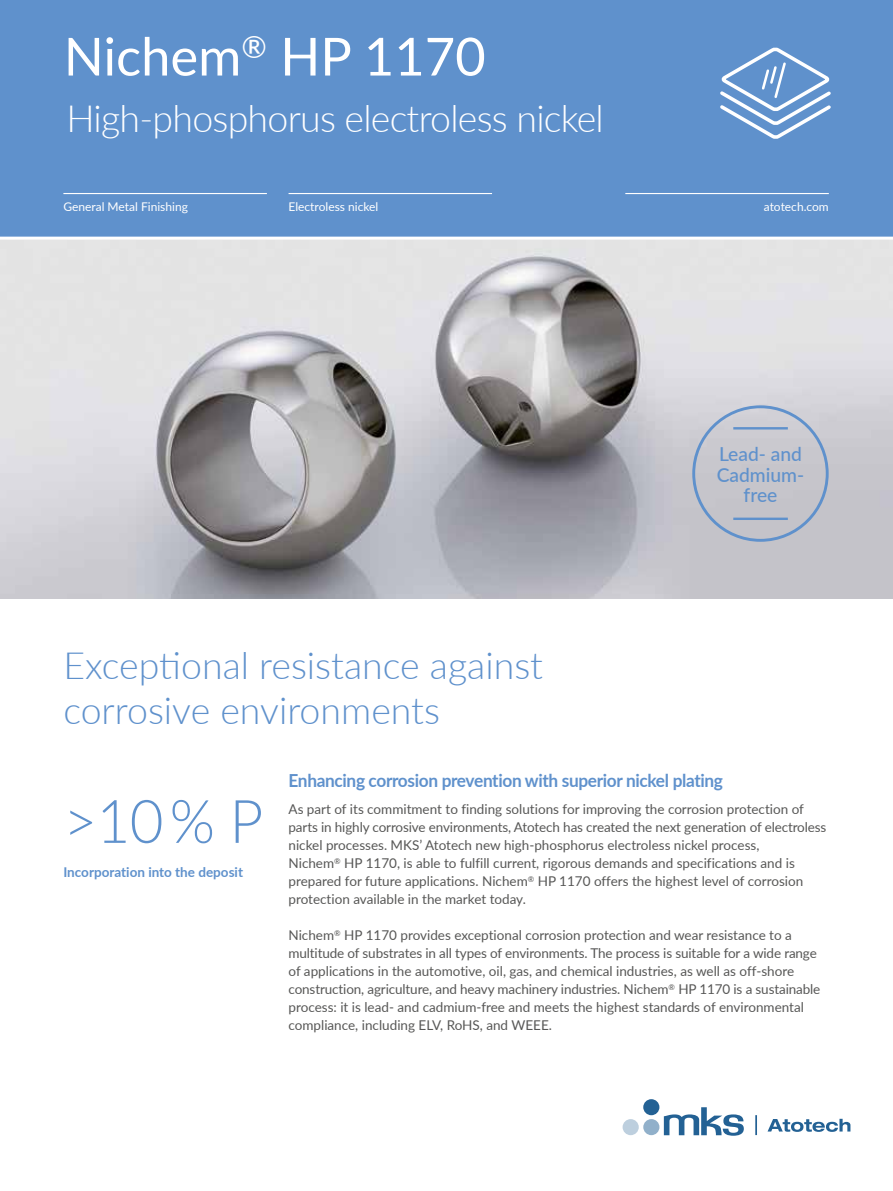
<style>
.page{position:relative;width:893px;height:1191px;background:#fff}
.page>*{position:absolute;margin:0;border:0;box-sizing:border-box;transform-origin:0 0}
.t1{font:300 60px "Lato";color:#5f91cc}
.t2{font:52.5px "Lato";color:#fff}
.t3{font:300 37.5px/45px "Lato";color:#5f91cc}
.t4{font:300 37.5px "Lato";letter-spacing:-.02em;color:#fff}
.t5{font:500 19.2px/20.4px "Lato";color:#5f91cc;text-align:center}
.t6{font:700 18px "Lato";letter-spacing:-.02em;color:#5f91cc;scale:.96 1}
.t7{font:13.5px/18px "Lato";color:#575756}
.t8{font:700 13.5px "Lato";color:#5f91cc}
.t9{font:12px "Lato";color:#fff}
</style>
<div class="page">
<svg style="left:767px;top:1118px;width:83px;height:13px"></svg>
<div style="left:643px;top:1099px;width:16px;height:16px;background:#236194;border-radius:50%"></div>
<div style="left:643px;top:1119px;width:16px;height:16px;background:#91b0ca;border-radius:50%"></div>
<div style="left:623px;top:1119px;width:16px;height:16px;background:#bdcfde;border-radius:50%"></div>
<svg style="left:664px;top:1107px;width:80px;height:28px"></svg>
<hr style="left:755px;top:1115px;width:2px;height:20px;background:#236194">
<img style="left:0;top:240px;width:893px;height:358px">
<div style="left:0;top:0;width:893px;height:238px;background:#5f91cc"></div>
<hr style="left:63px;top:193px;width:204px;height:1px;background:#fff">
<hr style="left:289px;top:193px;width:203px;height:1px;background:#fff">
<hr style="left:625px;top:193px;width:204px;height:1px;background:#fff">
<hr style="left:0;top:237px;width:893px;height:3px;background:#fff">
<div style="left:692px;top:405px;width:137px;height:137px;border:3px solid #5f91cc;border-radius:50%"></div>
<hr style="left:733px;top:427px;width:55px;height:2px;background:#5f91cc">
<hr style="left:733px;top:517px;width:55px;height:3px;background:#5f91cc">
<svg style="left:720px;top:47px;width:111px;height:92px"></svg>
<h2 class="t2" style="left:64px;top:19px;width:423px">Nichem<sup>®</sup> HP 1170</h2>
<h3 class="t4" style="left:66px;top:93px;width:539px">High-phosphorus electroless nickel</h3>
<p class="t9" style="left:63px;top:198px;width:126px">General Metal Finishing</p>
<p class="t9" style="left:289px;top:198px;width:91px">Electroless nickel</p>
<p class="t9" style="left:764px;top:198px;width:67px">atotech.com</p>
<h3 class="t3" style="left:63px;top:642px;width:481px">Exceptional resistance against corrosive environments</h3>
<h3 class="t5" style="left:717px;top:443px;width:89px">Lead- and<br>Cadmium&shy;free</h3>
<h1 class="t1" style="left:63px;top:779px;width:201px">&gt;10 % P</h1>
<p class="t8" style="left:63px;top:862px;width:181px">Incorporation into the deposit</p>
<h3 class="t6" style="left:289px;top:767px;width:454px">Enhancing corrosion prevention with superior nickel plating</h3>
<p class="t7" style="left:289px;top:800px;width:539px">As part of its commitment to finding solutions for improving the corrosion protection of parts in highly corrosive environments, Atotech has created the next generation of electroless nickel processes. MKS’ Atotech new high-phosphorus electroless nickel process,<br>Nichem<sup>®</sup> HP 1170, is able to fulfill current, rigorous demands and specifications and is prepared for future applications. Nichem<sup>®</sup> HP 1170 offers the highest level of corrosion protection available in the market today.</p>
<p class="t7" style="left:289px;top:926px;width:533px">Nichem<sup>®</sup> HP 1170 provides exceptional corrosion protection and wear resistance to a multitude of substrates in all types of environments. The process is suitable for a wide range of applications in the automotive, oil, gas, and chemical industries, as well as off-shore construction, agriculture, and heavy machinery industries. Nichem<sup>®</sup> HP 1170 is a sustainable process: it is lead- and cadmium-free and meets the highest standards of environmental compliance, including ELV, RoHS, and WEEE.</p>
</div>
